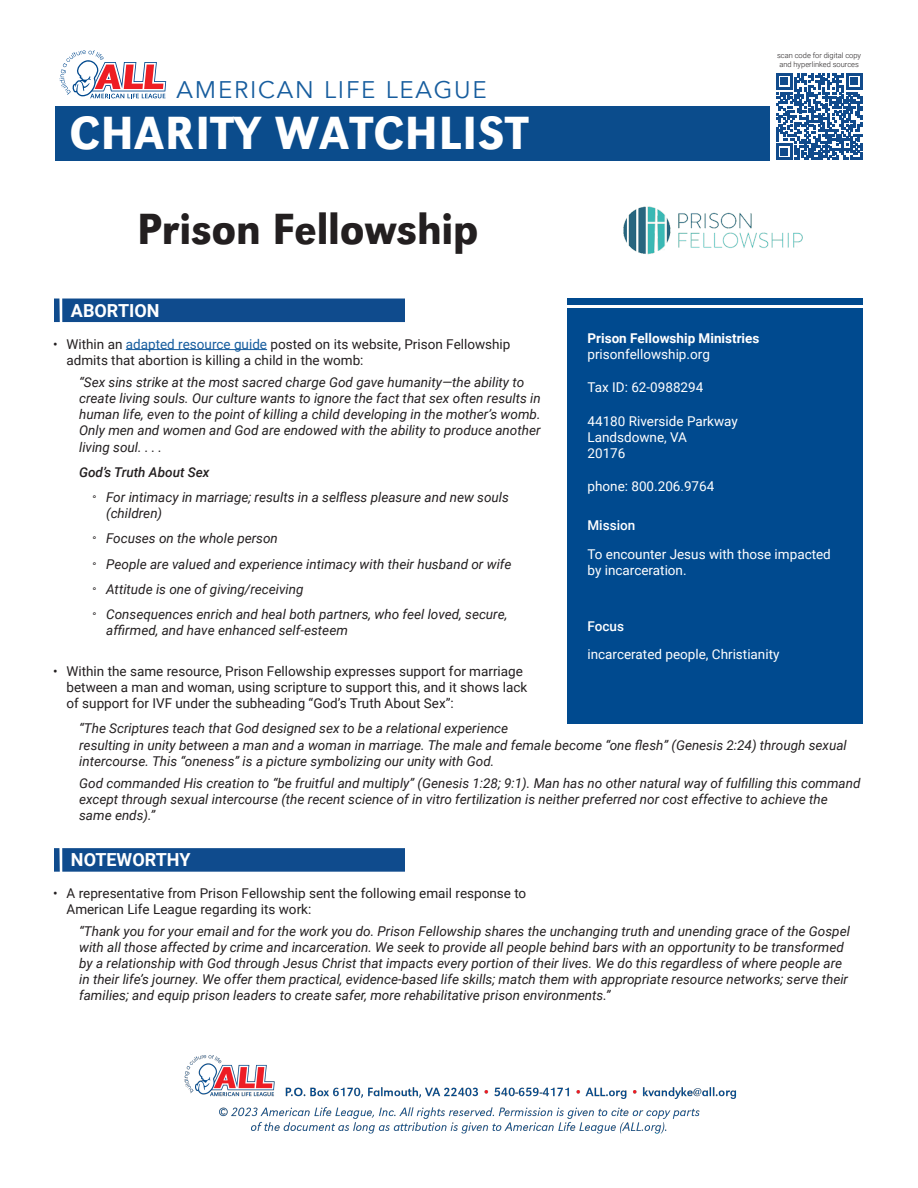
<style>
.page{position:relative;width:918px;height:1188px;background:#fff}
.page>*{position:absolute;margin:0;border:0;box-sizing:border-box;transform-origin:0 0}
.t1{font:48px "URW Grotesk Nar Regular 2";letter-spacing:.025em;color:#fff}
.t2{font:45px "URW Grotesk Nar Regular 2";letter-spacing:-.005em;color:#231f20}
.t3{font:24px "Avenir";letter-spacing:.075em;color:#175d9e}
.t4{font:700 18px "Roboto";color:#fff}
.t5{font:italic 13.5px/16.2px "Roboto";color:#231f20}
.t6{font:13.5px/16.2px "Roboto";color:#231f20}
.t7{font:13.5px/16.2px "Roboto";color:#fff}
.t8{font:700 13.5px "Roboto";color:#fff}
.t9{font:italic 500 13.5px "Roboto";color:#231f20}
.t10{font:500 13.5px "Roboto";color:#fff}
.t11{font:300 7.5px "Roboto";color:#231f20}
.s1{color:#175d9e}
</style>
<div class="page">
<div style="left:55px;top:106px;width:715px;height:54px;background:#0b4c8c"></div>
<svg style="left:59px;top:50px;width:107px;height:48px"></svg>
<svg style="left:776px;top:73px;width:86px;height:87px"></svg>
<div style="left:62px;top:848px;width:343px;height:24px;background:#0f4b8d"></div>
<div style="left:62px;top:299px;width:343px;height:23px;background:#0f4b8d"></div>
<div style="left:54px;top:848px;width:6px;height:24px;background:#0f4b8d"></div>
<div style="left:54px;top:299px;width:6px;height:23px;background:#0f4b8d"></div>
<hr style="left:126px;top:349px;width:141px;height:1px;background:#175d9e">
<img style="left:184px;top:1055px;width:553px;height:79px">
<img style="left:623px;top:206px;width:180px;height:49px">
<div style="left:568px;top:308px;width:295px;height:415px;background:#004a8f"></div>
<div style="left:568px;top:298px;width:295px;height:6px;background:#004a8f"></div>
<p class="t3" style="left:177px;top:76px;width:312px">AMERICAN LIFE LEAGUE</p>
<p class="t1" style="left:69px;top:105px;width:460px">CHARITY WATCHLIST</p>
<p class="t2" style="left:137px;top:203px;width:343px">Prison Fellowship</p>
<p class="t4" style="left:71px;top:298px;width:90px">ABORTION</p>
<p class="t6" style="left:67px;top:335px;width:445px;text-indent:-14px">• Within an <span class="s1">adapted resource guide</span> posted on its website, Prison Fellowship admits that abortion is killing a child in the womb:</p>
<p class="t5" style="left:79px;top:373px;width:463px">“Sex sins strike at the most sacred charge God gave humanity—the ability to create living souls. Our culture wants to ignore the fact that sex often results in human life, even to the point of killing a child developing in the mother’s womb.<br>Only men and women and God are endowed with the ability to produce another living soul. . . .</p>
<p class="t9" style="left:79px;top:462px;width:132px">God’s Truth About Sex</p>
<p class="t5" style="left:106px;top:489px;width:404px;text-indent:-14px">⸰ For intimacy in marriage; results in a selfless pleasure and new souls (children)</p>
<p class="t5" style="left:93px;top:530px;width:187px">⸰ Focuses on the whole person</p>
<p class="t5" style="left:93px;top:555px;width:420px">⸰ People are valued and experience intimacy with their husband or wife</p>
<p class="t5" style="left:93px;top:580px;width:212px">⸰ Attitude is one of giving/receiving</p>
<p class="t5" style="left:106px;top:606px;width:403px;text-indent:-14px">⸰ Consequences enrich and heal both partners, who feel loved, secure, affirmed, and have enhanced self-esteem</p>
<p class="t6" style="left:67px;top:662px;width:462px;text-indent:-14px">• Within the same resource, Prison Fellowship expresses support for marriage between a man and woman, using scripture to support this, and it shows lack of support for IVF under the subheading “God’s Truth About Sex”:</p>
<p class="t11" style="left:777px;top:50px;width:85px">scan code for digital copy</p>
<p class="t11" style="left:779px;top:59px;width:81px">and hyperlinked sources</p>
<p class="t8" style="left:588px;top:329px;width:173px">Prison Fellowship Ministries</p>
<p class="t7" style="left:588px;top:346px;width:124px">prisonfellowship.org</p>
<p class="t7" style="left:588px;top:378px;width:117px">Tax ID: 62-0988294</p>
<p class="t7" style="left:588px;top:413px;width:152px">44180 Riverside Parkway</p>
<p class="t7" style="left:588px;top:429px;width:101px">Landsdowne, VA</p>
<p class="t7" style="left:588px;top:445px;width:39px">20176</p>
<p class="t7" style="left:588px;top:477px;width:128px">phone: 800.206.9764</p>
<p class="t10" style="left:588px;top:516px;width:49px">Mission</p>
<p class="t7" style="left:588px;top:546px;width:245px">To encounter Jesus with those impacted by incarceration.</p>
<p class="t10" style="left:588px;top:617px;width:38px">Focus</p>
<p class="t7" style="left:588px;top:645px;width:194px">incarcerated people, Christianity</p>
<p class="t5" style="left:79px;top:720px;width:769px">“The Scriptures teach that God designed sex to be a relational experience<br>resulting in unity between a man and a woman in marriage. The male and female become “one flesh” (Genesis 2:24) through sexual intercourse. This “oneness” is a picture symbolizing our unity with God.</p>
<p class="t5" style="left:79px;top:775px;width:783px">God commanded His creation to “be fruitful and multiply” (Genesis 1:28; 9:1). Man has no other natural way of fulfilling this command except through sexual intercourse (the recent science of in vitro fertilization is neither preferred nor cost effective to achieve the same ends).”</p>
<p class="t4" style="left:71px;top:847px;width:121px">NOTEWORTHY</p>
<p class="t6" style="left:67px;top:885px;width:461px;text-indent:-14px">• A representative from Prison Fellowship sent the following email response to<br>American Life League regarding its work:</p>
<p class="t5" style="left:79px;top:922px;width:772px">“Thank you for your email and for the work you do. Prison Fellowship shares the unchanging truth and unending grace of the Gospel with all those affected by crime and incarceration. We seek to provide all people behind bars with an opportunity to be transformed by a relationship with God through Jesus Christ that impacts every portion of their lives. We do this regardless of where people are in their life’s journey. We offer them practical, evidence-based life skills; match them with appropriate resource networks; serve their families; and equip prison leaders to create safer, more rehabilitative prison environments.”</p>
</div>
